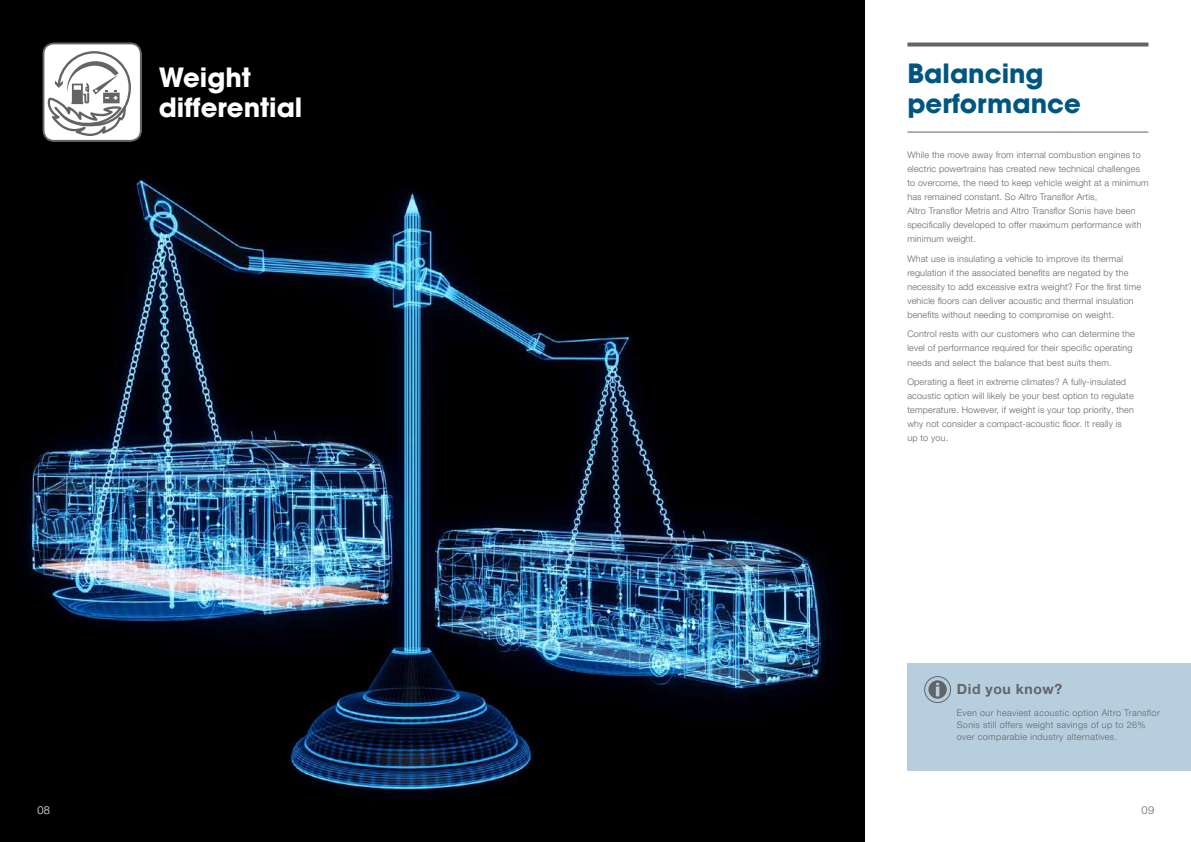
<style>
.page{position:relative;width:1191px;height:842px;background:#fff}
.page>*{position:absolute;margin:0;border:0;box-sizing:border-box;transform-origin:0 0}
.t1{font:700 26px/30px "Avant Garde";color:#005581}
.t2{font:700 26px/30px "Avant Garde";color:#fff}
.t3{font:700 14px "Helvetica Neue LT Pro";letter-spacing:.04em;color:#636466}
.t4{font:300 11px "Helvetica Neue LT Pro";color:#636466}
.t5{font:300 11px "Helvetica Neue LT Pro";color:#fff}
.t6{font:300 9px/14px "Helvetica Neue LT Pro";letter-spacing:.02em;color:#636466}
.t7{font:300 9px/12px "Helvetica Neue LT Pro";letter-spacing:.04em;color:#636466}
</style>
<div class="page">
<img style="left:0;top:0;width:865px;height:842px">
<svg style="left:907px;top:43px;width:241px;height:4px"></svg>
<hr style="left:907px;top:132px;width:241px;height:1px;background:#636466">
<svg style="left:43px;top:43px;width:99px;height:99px"></svg>
<div style="left:907px;top:663px;width:284px;height:108px;background:#b7cedf"></div>
<div style="left:924px;top:676px;width:26px;height:27px;border:1px solid #636466;border-radius:50%"></div>
<svg style="left:928px;top:680px;width:18px;height:19px"></svg>
<h1 class="t2" style="left:159px;top:62px;width:145px">Weight differential</h1>
<p class="t5" style="left:37px;top:804px;width:14px">08</p>
<h1 class="t1" style="left:907px;top:58px;width:175px">Balancing performance</h1>
<p class="t6" style="left:907px;top:148px;width:243px">While the move away from internal combustion engines to electric powertrains has created new technical challenges to overcome, the need to keep vehicle weight at a minimum has remained constant. So Altro Transflor Artis,<br>Altro Transflor Metris and Altro Transflor Sonis have been specifically developed to offer maximum performance with minimum weight.</p>
<p class="t6" style="left:907px;top:251px;width:235px">What use is insulating a vehicle to improve its thermal regulation if the associated benefits are negated by the necessity to add excessive extra weight? For the first time vehicle floors can deliver acoustic and thermal insulation benefits without needing to compromise on weight.</p>
<p class="t6" style="left:907px;top:327px;width:229px">Control rests with our customers who can determine the level of performance required for their specific operating needs and select the balance that best suits them.</p>
<p class="t6" style="left:907px;top:375px;width:228px">Operating a fleet in extreme climates? A fully-insulated acoustic option will likely be your best option to regulate temperature. However, if weight is your top priority, then why not consider a compact-acoustic floor. It really is up to you.</p>
<h2 class="t3" style="left:957px;top:681px;width:107px">Did you know?</h2>
<p class="t7" style="left:957px;top:706px;width:204px">Even our heaviest acoustic option Altro Transflor<br>Sonis still offers weight savings of up to 26% over comparable industry alternatives.</p>
<p class="t4" style="left:1141px;top:804px;width:14px">09</p>
</div>
